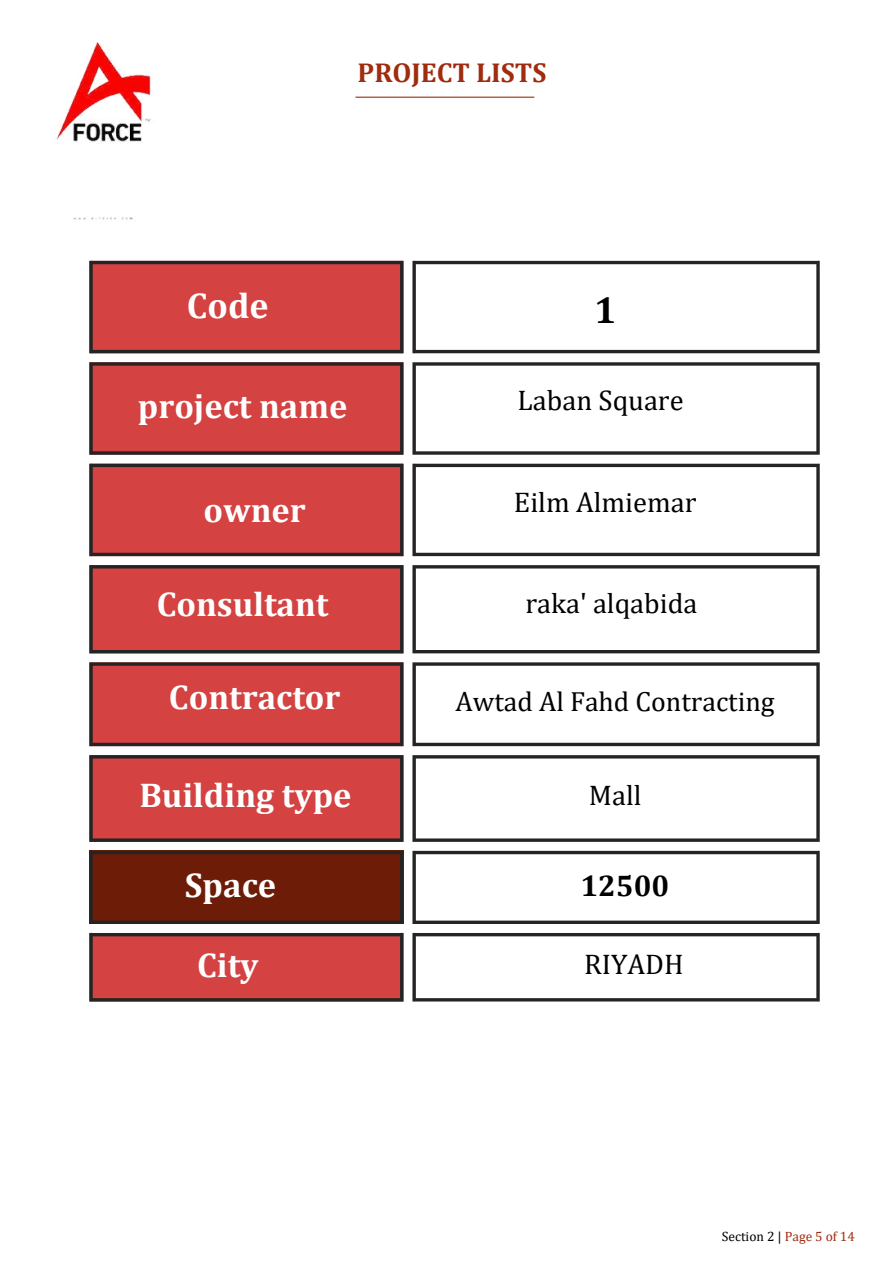
<style>
.page{position:relative;width:894px;height:1264px;background:#fff}
.page>*{position:absolute;margin:0;border:0;box-sizing:border-box;transform-origin:0 0}
.t1{font:700 37.5px "Cambria";color:#000}
.t2{font:700 36px "Cambria";color:#fff}
.t3{font:700 34.5px "Cambria";color:#fff}
.t4{font:700 30px "Cambria";color:#000}
.t5{font:28.5px "Cambria";color:#000}
.t6{font:27.75px "Cambria";color:#000}
.t7{font:700 27.45px "Cambria";color:#9f2c0f}
.t8{font:13.5px "Cambria";color:#000}
.s1{color:#9f2c0f}
</style>
<div class="page">
<img style="left:56px;top:42px;width:95px;height:178px">
<hr style="left:355px;top:97px;width:179px;height:1px;background:#9f2c0f">
<svg style="left:89px;top:264px;width:314px;height:734px;background:#d65454"></svg>
<div style="left:89px;top:850px;width:314px;height:74px;background:#6d1c08"></div>
<hr style="left:93px;top:998px;width:307px;height:3px;background:#242424">
<hr style="left:93px;top:933px;width:307px;height:3px;background:#242424">
<svg style="left:89px;top:933px;width:4px;height:68px"></svg>
<hr style="left:400px;top:933px;width:3px;height:68px;background:#242424">
<svg style="left:93px;top:920px;width:307px;height:4px"></svg>
<svg style="left:93px;top:850px;width:307px;height:4px"></svg>
<svg style="left:89px;top:850px;width:4px;height:74px"></svg>
<hr style="left:400px;top:850px;width:3px;height:74px;background:#242424">
<hr style="left:93px;top:838px;width:307px;height:3px;background:#242424">
<hr style="left:93px;top:755px;width:307px;height:3px;background:#242424">
<svg style="left:89px;top:755px;width:4px;height:86px"></svg>
<hr style="left:400px;top:755px;width:3px;height:86px;background:#242424">
<svg style="left:93px;top:742px;width:307px;height:4px"></svg>
<hr style="left:93px;top:662px;width:307px;height:3px;background:#242424">
<svg style="left:89px;top:662px;width:4px;height:84px"></svg>
<hr style="left:400px;top:662px;width:3px;height:84px;background:#242424">
<hr style="left:93px;top:650px;width:307px;height:3px;background:#242424">
<hr style="left:93px;top:565px;width:307px;height:3px;background:#242424">
<svg style="left:89px;top:565px;width:4px;height:88px"></svg>
<hr style="left:400px;top:565px;width:3px;height:88px;background:#242424">
<svg style="left:93px;top:552px;width:307px;height:4px"></svg>
<svg style="left:93px;top:463px;width:307px;height:4px"></svg>
<svg style="left:89px;top:463px;width:4px;height:93px"></svg>
<hr style="left:400px;top:463px;width:3px;height:93px;background:#242424">
<hr style="left:93px;top:451px;width:307px;height:3px;background:#242424">
<hr style="left:93px;top:362px;width:307px;height:3px;background:#242424">
<svg style="left:89px;top:362px;width:4px;height:92px"></svg>
<hr style="left:400px;top:362px;width:3px;height:92px;background:#242424">
<hr style="left:93px;top:350px;width:307px;height:3px;background:#242424">
<hr style="left:93px;top:261px;width:307px;height:3px;background:#242424">
<svg style="left:89px;top:261px;width:4px;height:92px"></svg>
<hr style="left:400px;top:261px;width:3px;height:92px;background:#242424">
<hr style="left:416px;top:998px;width:400px;height:3px;background:#242424">
<hr style="left:416px;top:933px;width:400px;height:3px;background:#242424">
<svg style="left:412px;top:933px;width:4px;height:68px"></svg>
<hr style="left:816px;top:933px;width:3px;height:68px;background:#242424">
<svg style="left:416px;top:920px;width:400px;height:4px;background:#454545"></svg>
<svg style="left:416px;top:850px;width:400px;height:4px;background:#535353"></svg>
<svg style="left:412px;top:850px;width:4px;height:74px"></svg>
<hr style="left:816px;top:850px;width:3px;height:74px;background:#242424">
<hr style="left:416px;top:838px;width:400px;height:3px;background:#242424">
<hr style="left:416px;top:755px;width:400px;height:3px;background:#242424">
<svg style="left:412px;top:755px;width:4px;height:86px"></svg>
<hr style="left:816px;top:755px;width:3px;height:86px;background:#242424">
<svg style="left:416px;top:742px;width:400px;height:4px;background:#4e4e4e"></svg>
<hr style="left:416px;top:662px;width:400px;height:3px;background:#242424">
<svg style="left:412px;top:662px;width:4px;height:84px"></svg>
<hr style="left:816px;top:662px;width:3px;height:84px;background:#242424">
<hr style="left:416px;top:650px;width:400px;height:3px;background:#242424">
<hr style="left:416px;top:565px;width:400px;height:3px;background:#242424">
<svg style="left:412px;top:565px;width:4px;height:88px"></svg>
<hr style="left:816px;top:565px;width:3px;height:88px;background:#242424">
<svg style="left:416px;top:552px;width:400px;height:4px;background:#4d4d4d"></svg>
<svg style="left:416px;top:463px;width:400px;height:4px;background:#4b4b4b"></svg>
<svg style="left:412px;top:463px;width:4px;height:93px"></svg>
<hr style="left:816px;top:463px;width:3px;height:93px;background:#242424">
<hr style="left:416px;top:451px;width:400px;height:3px;background:#242424">
<hr style="left:416px;top:362px;width:400px;height:3px;background:#242424">
<svg style="left:412px;top:362px;width:4px;height:92px"></svg>
<hr style="left:816px;top:362px;width:3px;height:92px;background:#242424">
<hr style="left:416px;top:350px;width:400px;height:3px;background:#242424">
<hr style="left:416px;top:261px;width:400px;height:3px;background:#242424">
<svg style="left:412px;top:261px;width:4px;height:92px"></svg>
<hr style="left:816px;top:261px;width:3px;height:92px;background:#242424">
<p class="t7" style="left:357px;top:56px;width:190px">PROJECT LISTS</p>
<p class="t2" style="left:187px;top:283px;width:83px">Code</p>
<p class="t1" style="left:594px;top:287px;width:24px">1</p>
<p class="t3" style="left:138px;top:385px;width:211px">project name</p>
<p class="t5" style="left:517px;top:383px;width:167px">Laban Square</p>
<p class="t3" style="left:203px;top:489px;width:104px">owner</p>
<p class="t5" style="left:514px;top:485px;width:184px">Eilm Almiemar</p>
<p class="t3" style="left:157px;top:582px;width:173px">Consultant</p>
<p class="t5" style="left:525px;top:585px;width:173px">raka' alqabida</p>
<p class="t3" style="left:169px;top:676px;width:173px">Contractor</p>
<p class="t6" style="left:455px;top:684px;width:320px">Awtad Al Fahd Contracting</p>
<p class="t3" style="left:139px;top:774px;width:214px">Building type</p>
<p class="t5" style="left:588px;top:777px;width:54px">Mall</p>
<p class="t3" style="left:185px;top:864px;width:93px">Space</p>
<p class="t4" style="left:580px;top:867px;width:90px">12500</p>
<p class="t3" style="left:197px;top:944px;width:63px">City</p>
<p class="t5" style="left:584px;top:946px;width:101px">RIYADH</p>
<p class="t8" style="left:721px;top:1228px;width:134px">Section 2 | <span class="s1">Page 5 of 14</span></p>
</div>
